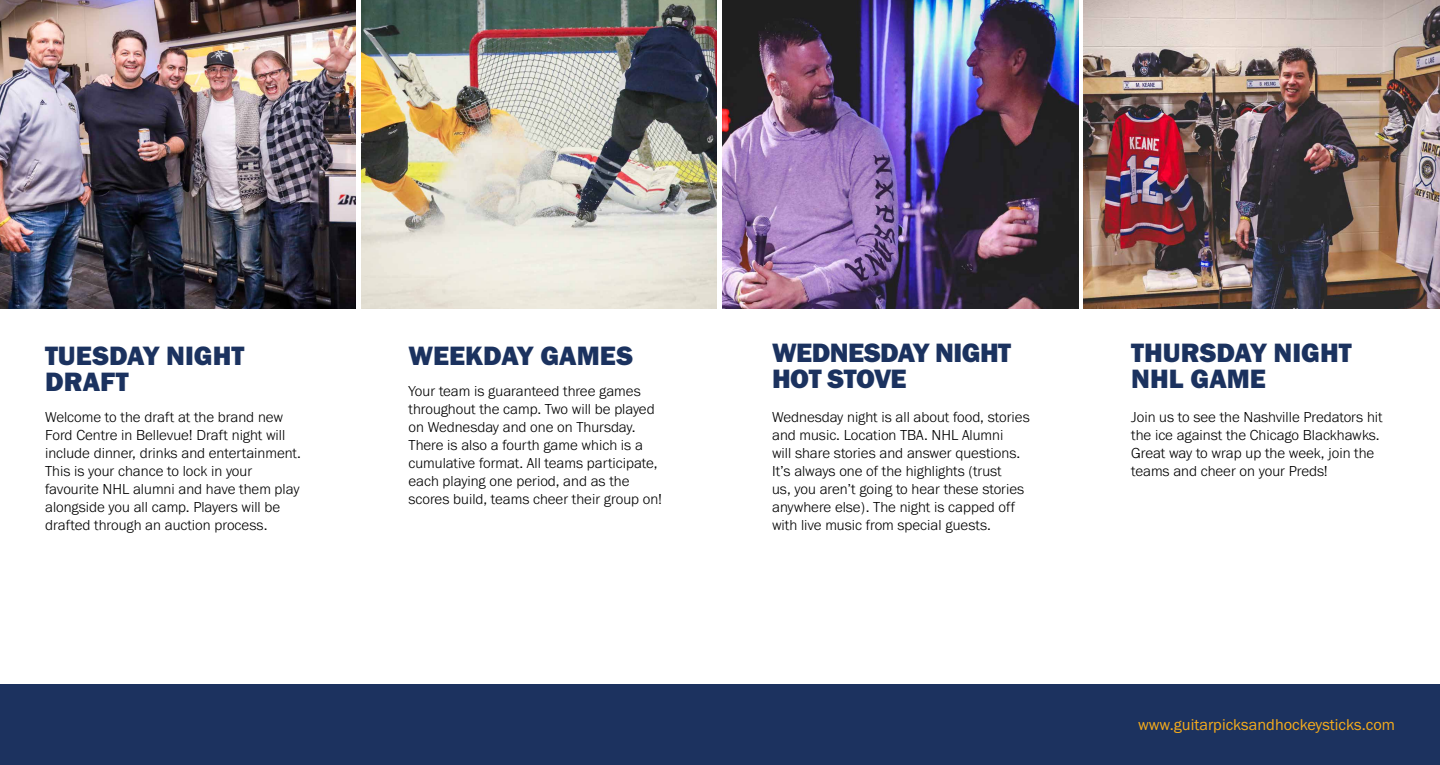
<style>
.page{position:relative;width:1440px;height:765px;background:#fff}
.page>*{position:absolute;margin:0;border:0;box-sizing:border-box;transform-origin:0 0}
.t1{font:27.5px/26.2px "Franklin Gothic URW Hea";color:#1b325f}
.t2{font:27.5px/26.2px "Franklin Gothic URW Hea";letter-spacing:-.02em;color:#1b325f}
.t3{font:16.25px "Franklin Gothic URW Boo";color:#f6ac1b}
.t4{font:300 15px/18px "Franklin Gothic URW";color:#000}
</style>
<div class="page">
<img style="left:723px;top:0;width:355px;height:309px">
<div style="left:0;top:685px;width:1440px;height:80px;background:#1c325f"></div>
<img style="left:0;top:0;width:356px;height:309px">
<img style="left:361px;top:0;width:356px;height:309px">
<img style="left:1084px;top:0;width:355px;height:309px">
<h1 class="t1" style="left:45px;top:342px;width:201px">TUESDAY NIGHT<br>DRAFT</h1>
<p class="t4" style="left:45px;top:408px;width:257px">Welcome to the draft at the brand new Ford Centre in Bellevue! Draft night will include dinner, drinks and entertainment.<br>This is your chance to lock in your favourite NHL alumni and have them play alongside you all camp. Players will be drafted through an auction process.</p>
<h1 class="t1" style="left:409px;top:342px;width:226px">WEEKDAY GAMES</h1>
<h1 class="t2" style="left:772px;top:339px;width:241px">WEDNESDAY NIGHT<br>HOT STOVE</h1>
<p class="t4" style="left:409px;top:382px;width:255px">Your team is guaranteed three games throughout the camp. Two will be played on Wednesday and one on Thursday.<br>There is also a fourth game which is a cumulative format. All teams participate, each playing one period, and as the scores build, teams cheer their group on!</p>
<p class="t4" style="left:772px;top:408px;width:259px">Wednesday night is all about food, stories and music. Location TBA. NHL Alumni<br>will share stories and answer questions.<br>It’s always one of the highlights (trust<br>us, you aren’t going to hear these stories anywhere else). The night is capped off with live music from special guests.</p>
<h1 class="t1" style="left:1131px;top:339px;width:222px">THURSDAY NIGHT<br>NHL GAME</h1>
<p class="t4" style="left:1131px;top:408px;width:253px">Join us to see the Nashville Predators hit the ice against the Chicago Blackhawks.<br>Great way to wrap up the week, join the teams and cheer on your Preds!</p>
<p class="t3" style="left:1138px;top:714px;width:258px">www.guitarpicksandhockeysticks.com</p>
</div>
